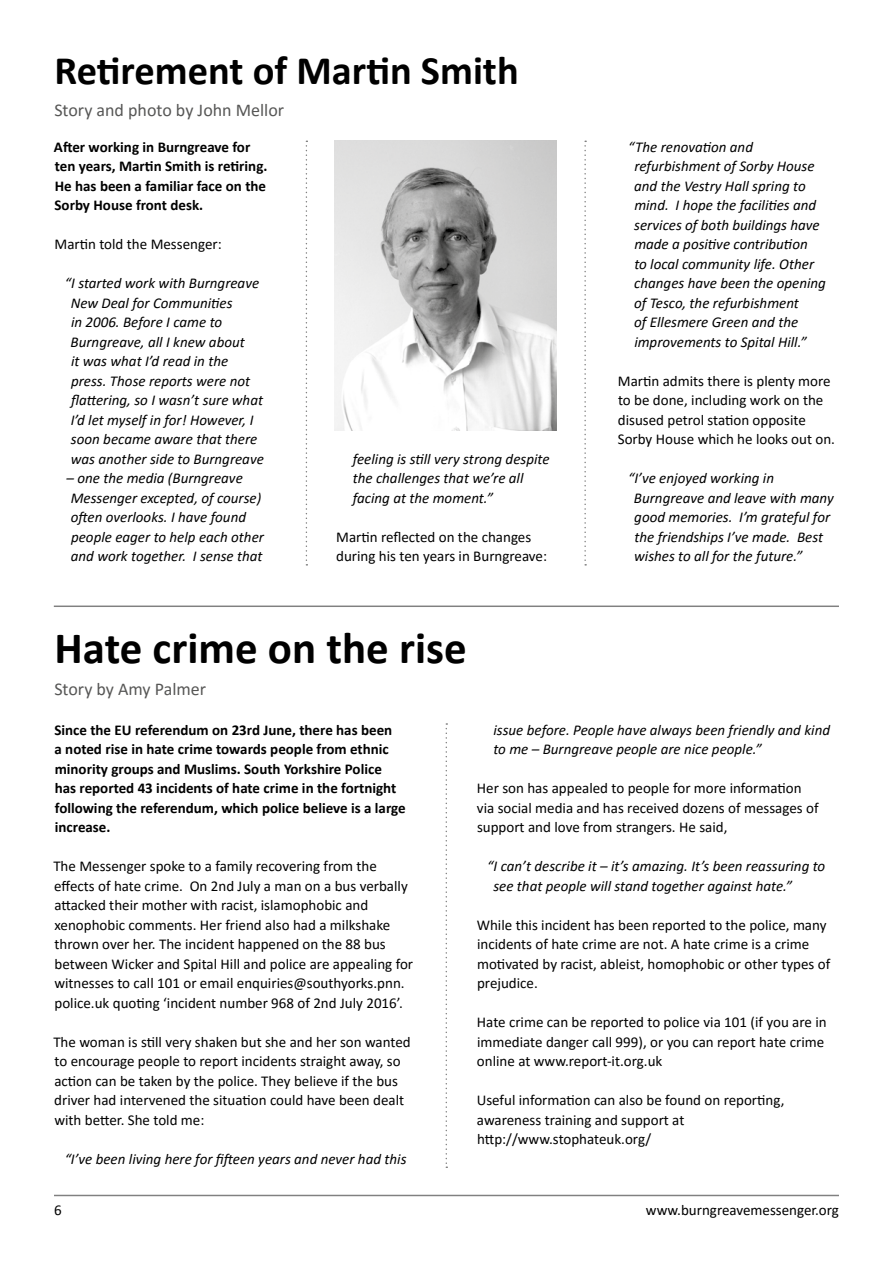
<style>
.page{position:relative;width:893px;height:1263px;background:#fff}
.page>*{position:absolute;margin:0;border:0;box-sizing:border-box;transform-origin:0 0}
.t1{font:700 45px "Calibri";color:#000}
.t2{font:700 40.5px "Calibri";color:#000}
.t3{font:18px "Calibri";color:#575756}
.t4{font:15px/19.5px "Calibri";color:#000}
.t5{font:italic 15px/19.5px "Calibri";color:#000}
.t6{font:700 15px/19.5px "Calibri";color:#000}
</style>
<div class="page">
<hr style="left:54px;top:1195px;width:785px;height:1px;background:#000">
<hr style="left:54px;top:605px;width:785px;height:2px;background:#000">
<svg style="left:306px;top:141px;width:1px;height:425px"></svg>
<svg style="left:446px;top:723px;width:1px;height:445px"></svg>
<img style="left:335px;top:141px;width:222px;height:290px">
<svg style="left:584px;top:141px;width:2px;height:425px"></svg>
<h2 class="t2" style="left:55px;top:42px;width:466px">Retirement of Martin Smith</h2>
<p class="t3" style="left:54px;top:98px;width:231px">Story and photo by John Mellor</p>
<p class="t6" style="left:54px;top:137px;width:215px">After working in Burngreave for ten years, Martin Smith is retiring.<br>He has been a familiar face on the<br>Sorby House front desk.</p>
<p class="t4" style="left:55px;top:234px;width:169px">Martin told the Messenger:</p>
<p class="t5" style="left:71px;top:273px;width:195px;text-indent:-6px">“I started work with Burngreave<br>New Deal for Communities<br>in 2006. Before I came to<br>Burngreave, all I knew about<br>it was what I’d read in the press. Those reports were not flattering, so I wasn’t sure what<br>I’d let myself in for! However, I soon became aware that there was another side to Burngreave</p>
<p class="t5" style="left:67px;top:468px;width:199px">– one the media (Burngreave<br>Messenger excepted, of course) often overlooks. I have found people eager to help each other and work together. I sense that</p>
<p class="t5" style="left:353px;top:448px;width:198px">feeling is still very strong despite the challenges that we’re all facing at the moment.”</p>
<p class="t4" style="left:336px;top:527px;width:212px">Martin reflected on the changes during his ten years in Burngreave:</p>
<h1 class="t1" style="left:55px;top:616px;width:414px">Hate crime on the rise</h1>
<p class="t3" style="left:54px;top:677px;width:153px">Story by Amy Palmer</p>
<p class="t5" style="left:634px;top:136px;width:193px;text-indent:-6px">“The renovation and refurbishment of Sorby House and the Vestry Hall spring to mind. I hope the facilities and services of both buildings have made a positive contribution<br>to local community life. Other changes have been the opening of Tesco, the refurbishment<br>of Ellesmere Green and the improvements to Spital Hill.”</p>
<p class="t4" style="left:618px;top:371px;width:219px">Martin admits there is plenty more to be done, including work on the disused petrol station opposite Sorby House which he looks out on.</p>
<p class="t5" style="left:634px;top:468px;width:201px;text-indent:-6px">“I’ve enjoyed working in<br>Burngreave and leave with many good memories. I’m grateful for the friendships I’ve made. Best wishes to all for the future.”</p>
<p class="t6" style="left:54px;top:719px;width:353px">Since the EU referendum on 23rd June, there has been<br>a noted rise in hate crime towards people from ethnic minority groups and Muslims. South Yorkshire Police has reported 43 incidents of hate crime in the fortnight following the referendum, which police believe is a large increase.</p>
<p class="t4" style="left:53px;top:856px;width:361px">The Messenger spoke to a family recovering from the effects of hate crime. On 2nd July a man on a bus verbally attacked their mother with racist, islamophobic and xenophobic comments. Her friend also had a milkshake thrown over her. The incident happened on the 88 bus between Wicker and Spital Hill and police are appealing for witnesses to call 101 or email enquiries@southyorks.pnn. police.uk quoting ‘incident number 968 of 2nd July 2016’.</p>
<p class="t4" style="left:53px;top:1031px;width:359px">The woman is still very shaken but she and her son wanted to encourage people to report incidents straight away, so action can be taken by the police. They believe if the bus driver had intervened the situation could have been dealt with better. She told me:</p>
<p class="t5" style="left:65px;top:1148px;width:343px">“I’ve been living here for fifteen years and never had this</p>
<p class="t5" style="left:493px;top:719px;width:338px">issue before. People have always been friendly and kind to me – Burngreave people are nice people.”</p>
<p class="t4" style="left:477px;top:778px;width:343px">Her son has appealed to people for more information via social media and has received dozens of messages of support and love from strangers. He said,</p>
<p class="t5" style="left:493px;top:856px;width:333px;text-indent:-6px">“I can’t describe it – it’s amazing. It’s been reassuring to see that people will stand together against hate.”</p>
<p class="t4" style="left:477px;top:914px;width:355px">While this incident has been reported to the police, many incidents of hate crime are not. A hate crime is a crime motivated by racist, ableist, homophobic or other types of prejudice.</p>
<p class="t4" style="left:477px;top:1012px;width:351px">Hate crime can be reported to police via 101 (if you are in immediate danger call 999), or you can report hate crime online at www.report-it.org.uk</p>
<p class="t4" style="left:477px;top:1090px;width:309px">Useful information can also be found on reporting, awareness training and support at http://www.stophateuk.org/</p>
<p class="t4" style="left:54px;top:1200px;width:9px">6</p>
<p class="t4" style="left:646px;top:1200px;width:194px">www.burngreavemessenger.org</p>
</div>
